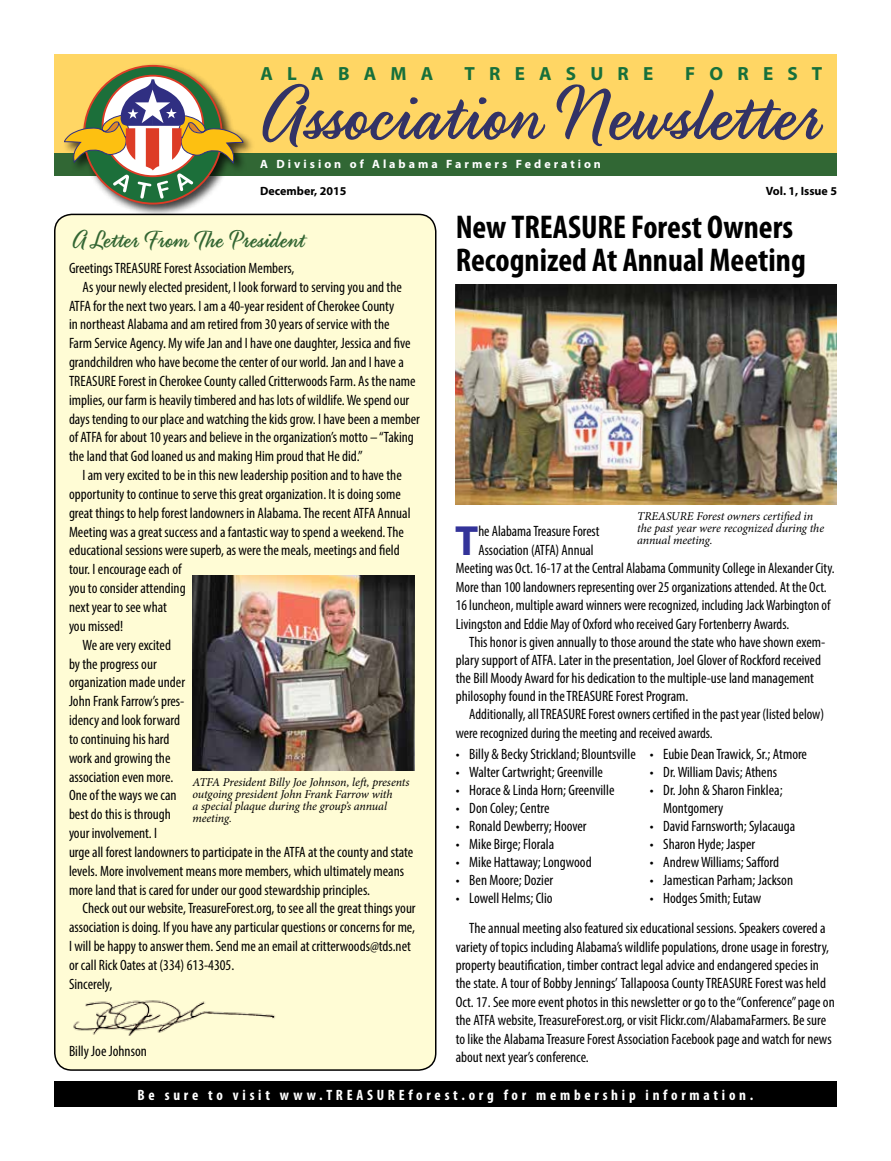
<style>
.page{position:relative;width:891px;height:1161px;background:#fff}
.page>*{position:absolute;margin:0;border:0;box-sizing:border-box;transform-origin:0 0}
.t1{font:80.25px "Fancier Script";color:#336}
.t2{font:700 42.3px "Myriad Pro";color:#339}
.t3{font:700 condensed 33px/33px "Myriad Pro";color:#000}
.t4{font:25.5px "Fancier Script";color:#363}
.t5{font:700 19.05px "Myriad Pro";letter-spacing:.745em;color:#17703b}
.t6{font:condensed 15px/18.5px "Myriad Pro";color:#000}
.t7{font:700 condensed 15px "Myriad Pro";letter-spacing:.25em;color:#fff}
.t8{font:italic 12px/12px "Minion Pro";letter-spacing:-.01em;color:#000}
.t9{font:700 12px "Myriad Pro";letter-spacing:.25em;color:#fff}
.t10{font:700 12px "Myriad Pro";color:#000}
</style>
<div class="page">
<div style="left:54px;top:54px;width:783px;height:116px;background:#ffd664"></div>
<div style="left:54px;top:153px;width:783px;height:23px;background:#316734"></div>
<div style="left:61px;top:62px;width:194px;height:154px;background:#000;opacity:.75"></div>
<svg style="left:84px;top:66px;width:138px;height:138px"></svg>
<svg style="left:64px;top:79px;width:179px;height:120px"></svg>
<div style="left:54px;top:1082px;width:783px;height:25px;background:#000"></div>
<div style="left:55px;top:214px;width:381px;height:856px;background:#fffcd5;border-radius:17px"></div>
<img style="left:73px;top:1000px;width:202px;height:36px">
<div style="left:54px;top:214px;width:383px;height:857px;border:2px solid #000;border-radius:17px"></div>
<img style="left:192px;top:576px;width:223px;height:194px">
<img style="left:456px;top:285px;width:381px;height:220px">
<p class="t5" style="left:260px;top:61px;width:174px">ALABAMA</p>
<p class="t5" style="left:464px;top:61px;width:190px">TREASURE</p>
<p class="t5" style="left:685px;top:61px;width:139px">FOREST</p>
<h1 class="t1" style="left:260px;top:70px;width:565px">Association Newsletter</h1>
<p class="t10" style="left:260px;top:183px;width:88px">December, 2015</p>
<p class="t10" style="left:766px;top:183px;width:73px">Vol. 1, Issue 5</p>
<p class="t9" style="left:260px;top:156px;width:342px">A Division of Alabama Farmers Federation</p>
<h3 class="t4" style="left:72px;top:226px;width:235px">A Letter From The President</h3>
<p class="t6" style="left:69px;top:258px;width:227px">Greetings TREASURE Forest Association Members,</p>
<p class="t6" style="left:82px;top:277px;width:321px">As your newly elected president, I look forward to serving you and the</p>
<p class="t6" style="left:69px;top:296px;width:327px">ATFA for the next two years. I am a 40-year resident of Cherokee County</p>
<p class="t6" style="left:69px;top:315px;width:322px">in northeast Alabama and am retired from 30 years of service with the</p>
<p class="t6" style="left:69px;top:334px;width:343px">Farm Service Agency. My wife Jan and I have one daughter, Jessica and five</p>
<p class="t6" style="left:69px;top:353px;width:336px">grandchildren who have become the center of our world. Jan and I have a</p>
<p class="t6" style="left:69px;top:372px;width:348px">TREASURE Forest in Cherokee County called Critterwoods Farm. As the name</p>
<p class="t6" style="left:69px;top:390px;width:342px">implies, our farm is heavily timbered and has lots of wildlife. We spend our</p>
<p class="t6" style="left:69px;top:409px;width:353px">days tending to our place and watching the kids grow. I have been a member</p>
<p class="t6" style="left:69px;top:428px;width:346px">of ATFA for about 10 years and believe in the organization’s motto – “Taking</p>
<p class="t6" style="left:69px;top:447px;width:295px">the land that God loaned us and making Him proud that He did.”</p>
<p class="t6" style="left:82px;top:466px;width:321px">I am very excited to be in this new leadership position and to have the</p>
<p class="t6" style="left:69px;top:485px;width:333px">opportunity to continue to serve this great organization. It is doing some</p>
<p class="t6" style="left:69px;top:503px;width:343px">great things to help forest landowners in Alabama. The recent ATFA Annual</p>
<p class="t6" style="left:69px;top:522px;width:336px">Meeting was a great success and a fantastic way to spend a weekend. The</p>
<p class="t6" style="left:69px;top:541px;width:332px">educational sessions were superb, as were the meals, meetings and field</p>
<p class="t6" style="left:69px;top:560px;width:114px">tour. I encourage each of</p>
<p class="t6" style="left:69px;top:579px;width:118px">you to consider attending</p>
<p class="t6" style="left:69px;top:598px;width:99px">next year to see what</p>
<p class="t6" style="left:69px;top:616px;width:56px">you missed!</p>
<p class="t6" style="left:82px;top:635px;width:90px">We are very excited</p>
<p class="t6" style="left:69px;top:654px;width:89px">by the progress our</p>
<p class="t6" style="left:69px;top:673px;width:118px">organization made under</p>
<p class="t6" style="left:69px;top:692px;width:117px">John Frank Farrow’s pres-</p>
<p class="t6" style="left:69px;top:711px;width:113px">idency and look forward</p>
<p class="t6" style="left:69px;top:729px;width:102px">to continuing his hard</p>
<p class="t6" style="left:69px;top:748px;width:103px">work and growing the</p>
<p class="t6" style="left:69px;top:767px;width:106px">association even more.</p>
<p class="t6" style="left:69px;top:786px;width:109px">One of the ways we can</p>
<p class="t6" style="left:69px;top:805px;width:104px">best do this is through</p>
<p class="t6" style="left:69px;top:824px;width:90px">your involvement. I</p>
<p class="t6" style="left:69px;top:843px;width:346px">urge all forest landowners to participate in the ATFA at the county and state</p>
<p class="t6" style="left:69px;top:861px;width:337px">levels. More involvement means more members, which ultimately means</p>
<p class="t6" style="left:69px;top:880px;width:303px">more land that is cared for under our good stewardship principles.</p>
<p class="t6" style="left:82px;top:899px;width:335px">Check out our website, TreasureForest.org, to see all the great things your</p>
<p class="t6" style="left:69px;top:918px;width:348px">association is doing. If you have any particular questions or concerns for me,</p>
<p class="t6" style="left:69px;top:937px;width:343px">I will be happy to answer them. Send me an email at critterwoods@tds.net</p>
<p class="t6" style="left:69px;top:956px;width:167px">or call Rick Oates at (334) 613-4305.</p>
<p class="t6" style="left:69px;top:974px;width:45px">Sincerely,</p>
<p class="t8" style="left:192px;top:776px;width:219px">ATFA President Billy Joe Johnson, left, presents outgoing president John Frank Farrow with<br>a special plaque during the group’s annual meeting.</p>
<p class="t6" style="left:69px;top:1041px;width:79px">Billy Joe Johnson</p>
<h3 class="t3" style="left:456px;top:210px;width:352px">New TREASURE Forest Owners<br>Recognized At Annual Meeting</h3>
<p class="t8" style="left:637px;top:511px;width:188px">TREASURE Forest owners certified in the past year were recognized during the annual meeting.</p>
<h2 class="t2" style="left:455px;top:513px;width:25px">T</h2>
<p class="t6" style="left:478px;top:522px;width:123px">he Alabama Treasure Forest</p>
<p class="t6" style="left:478px;top:541px;width:117px">Association (ATFA) Annual</p>
<p class="t6" style="left:456px;top:559px;width:380px">Meeting was Oct. 16-17 at the Central Alabama Community College in Alexander City.</p>
<p class="t6" style="left:456px;top:577px;width:373px">More than 100 landowners representing over 25 organizations attended. At the Oct.</p>
<p class="t6" style="left:456px;top:596px;width:376px">16 luncheon, multiple award winners were recognized, including Jack Warbington of</p>
<p class="t6" style="left:456px;top:614px;width:335px">Livingston and Eddie May of Oxford who received Gary Fortenberry Awards.</p>
<p class="t6" style="left:469px;top:632px;width:358px">This honor is given annually to those around the state who have shown exem-</p>
<p class="t6" style="left:456px;top:650px;width:367px">plary support of ATFA. Later in the presentation, Joel Glover of Rockford received</p>
<p class="t6" style="left:456px;top:668px;width:360px">the Bill Moody Award for his dedication to the multiple-use land management</p>
<p class="t6" style="left:456px;top:686px;width:234px">philosophy found in the TREASURE Forest Program.</p>
<p class="t6" style="left:469px;top:705px;width:356px">Additionally, all TREASURE Forest owners certified in the past year (listed below)</p>
<p class="t6" style="left:456px;top:723px;width:259px">were recognized during the meeting and received awards.</p>
<p class="t6" style="left:456px;top:745px;width:182px">• Billy &amp; Becky Strickland; Blountsville</p>
<p class="t6" style="left:456px;top:763px;width:149px">• Walter Cartwright; Greenville</p>
<p class="t6" style="left:456px;top:781px;width:160px">• Horace &amp; Linda Horn; Greenville</p>
<p class="t6" style="left:456px;top:799px;width:95px">• Don Coley; Centre</p>
<p class="t6" style="left:456px;top:817px;width:132px">• Ronald Dewberry; Hoover</p>
<p class="t6" style="left:456px;top:835px;width:100px">• Mike Birge; Florala</p>
<p class="t6" style="left:456px;top:853px;width:137px">• Mike Hattaway; Longwood</p>
<p class="t6" style="left:456px;top:871px;width:99px">• Ben Moore; Dozier</p>
<p class="t6" style="left:456px;top:889px;width:98px">• Lowell Helms; Clio</p>
<p class="t6" style="left:650px;top:745px;width:159px">• Eubie Dean Trawick, Sr.; Atmore</p>
<p class="t6" style="left:650px;top:763px;width:129px">• Dr. William Davis; Athens</p>
<p class="t6" style="left:663px;top:781px;width:121px;line-height:18px;text-indent:-14px">• Dr. John &amp; Sharon Finklea;<br>Montgomery</p>
<p class="t6" style="left:650px;top:817px;width:147px">• David Farnsworth; Sylacauga</p>
<p class="t6" style="left:650px;top:835px;width:107px">• Sharon Hyde; Jasper</p>
<p class="t6" style="left:650px;top:853px;width:131px">• Andrew Williams; Safford</p>
<p class="t6" style="left:650px;top:871px;width:145px">• Jamestican Parham; Jackson</p>
<p class="t6" style="left:469px;top:884px;width:358px;line-height:29.5px;text-indent:180px">• Hodges Smith; Eutaw<br>The annual meeting also featured six educational sessions. Speakers covered a</p>
<p class="t6" style="left:456px;top:937px;width:381px">variety of topics including Alabama’s wildlife populations, drone usage in forestry, property beautification, timber contract legal advice and endangered species in the state. A tour of Bobby Jennings’ Tallapoosa County TREASURE Forest was held Oct. 17. See more event photos in this newsletter or go to the “Conference” page on the ATFA website, TreasureForest.org, or visit Flickr.com/AlabamaFarmers. Be sure to like the Alabama Treasure Forest Association Facebook page and watch for news about next year’s conference.</p>
<p class="t7" style="left:138px;top:1086px;width:617px">Be sure to visit www.TREASUREforest.org for membership information.</p>
</div>
